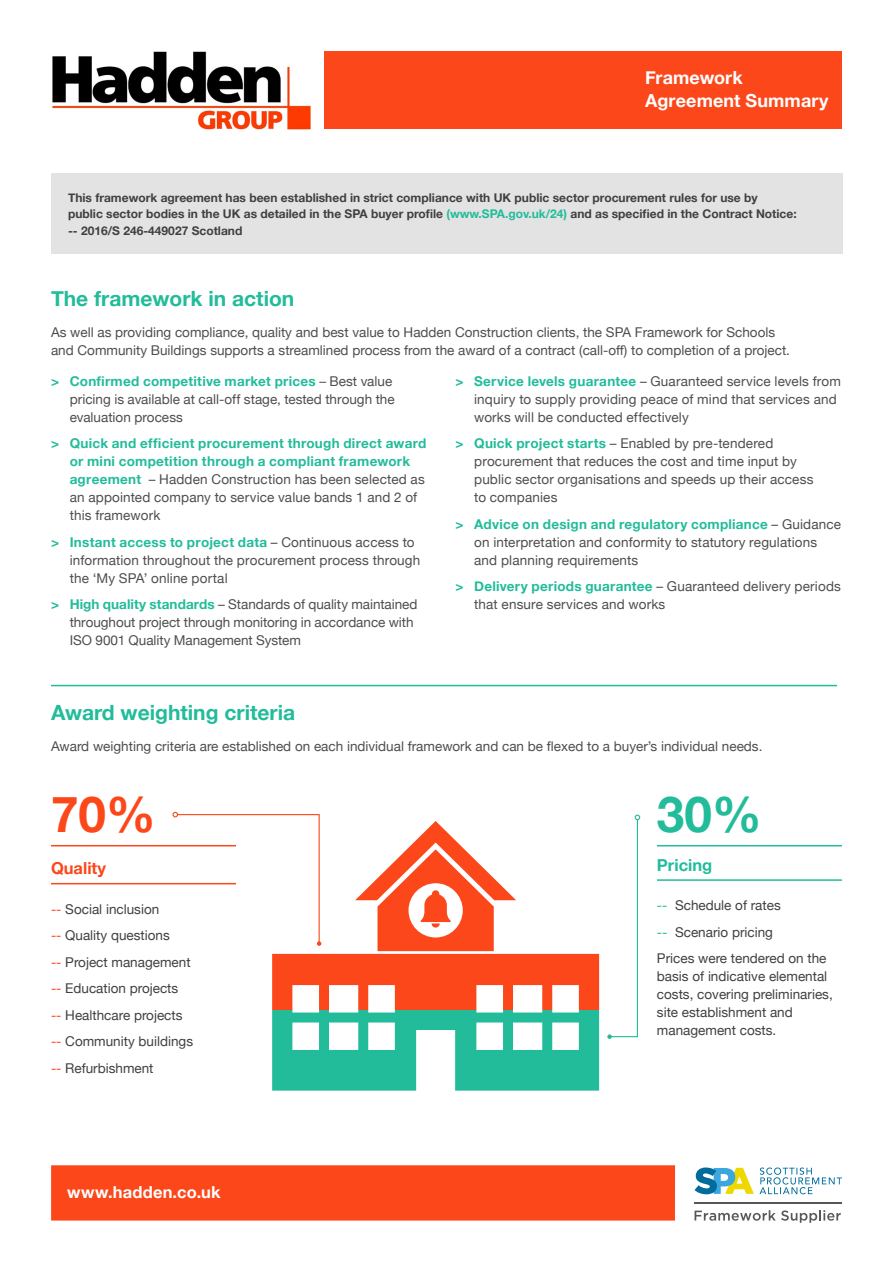
<style>
.page{position:relative;width:893px;height:1263px;background:#fff}
.page>*{position:absolute;margin:0;border:0;box-sizing:border-box;transform-origin:0 0}
.t1{font:700 49.5px "Helvetica Neue";color:#22bc9b}
.t2{font:700 49.5px "Helvetica Neue";color:#fc471a}
.t3{font:700 21px "Helvetica Neue";color:#22bc9b}
.t4{font:700 18px/22.5px "Helvetica Neue";letter-spacing:.005em;color:#fff}
.t5{font:700 16.5px "Helvetica Neue";letter-spacing:.01em;color:#fff}
.t6{font:700 16.5px "Helvetica Neue";color:#22bc9b}
.t7{font:700 16.5px "Helvetica Neue";color:#fc471a}
.t8{font:13.5px/18px "Helvetica Neue";color:#4f4d4d}
.t9{font:13.5px/26.5px "Helvetica Neue";color:#414040}
.t10{font:700 13.5px/18px "Helvetica Neue";letter-spacing:.02em;color:#22bc9b}
.t11{font:700 12px/16.5px "Helvetica Neue";color:#414040}
.s1{color:#22bc9b}
.s2{font-weight:700;color:#22bc9b}
.s3{color:#575756}
.s4{font-weight:400;color:#4f4d4d}
.s5{color:#fc471a}
</style>
<div class="page">
<hr style="left:51px;top:685px;width:786px;height:1px;background:#22bc9b">
<hr style="left:657px;top:845px;width:185px;height:1px;background:#22bc9b">
<hr style="left:657px;top:879px;width:185px;height:2px;background:#22bc9b">
<hr style="left:51px;top:845px;width:185px;height:1px;background:#fc471a">
<hr style="left:51px;top:883px;width:185px;height:1px;background:#fc471a">
<svg style="left:607px;top:815px;width:33px;height:224px"></svg>
<svg style="left:172px;top:812px;width:148px;height:73px"></svg>
<div style="left:51px;top:173px;width:791px;height:81px;background:#e3e3e3"></div>
<svg style="left:272px;top:821px;width:327px;height:189px"></svg>
<svg style="left:272px;top:1010px;width:327px;height:80px;fill:#22bc9b"></svg>
<div style="left:324px;top:51px;width:518px;height:78px;background:#fc471a"></div>
<img style="left:52px;top:51px;width:259px;height:79px">
<div style="left:51px;top:1165px;width:624px;height:55px;background:#fc471a"></div>
<hr style="left:694px;top:1202px;width:148px;height:1px;background:#575756">
<svg style="left:694px;top:1210px;width:147px;height:13px"></svg>
<svg style="left:694px;top:1167px;width:148px;height:27px"></svg>
<h3 class="t4" style="left:645px;top:66px;width:185px">Framework<br>Agreement Summary</h3>
<p class="t11" style="left:68px;top:189px;width:730px">This framework agreement has been established in strict compliance with UK public sector procurement rules for use by<br>public sector bodies in the UK as detailed in the SPA buyer profile <span class="s1">(www.SPA.gov.uk/24)</span> and as specified in the Contract Notice: -- 2016/S 246-449027 Scotland</p>
<h2 class="t3" style="left:51px;top:286px;width:245px">The framework in action</h2>
<p class="t8" style="left:51px;top:323px;width:740px">As well as providing compliance, quality and best value to Hadden Construction clients, the SPA Framework for Schools and Community Buildings supports a streamlined process from the award of a contract (call-off) to completion of a project.</p>
<p class="t8" style="left:70px;top:372px;width:326px;text-indent:-19px"><span class="s2">&gt; Confirmed competitive market prices</span> <span class="s3">–</span> Best value pricing is available at call-off stage, tested through the evaluation process</p>
<p class="t10" style="left:70px;top:434px;width:358px;text-indent:-19px">&gt; Quick and efficient procurement through direct award or mini competition through a compliant framework agreement <span class="s4">– Hadden Construction has been selected as an appointed company to service value bands 1 and 2 of this framework</span></p>
<p class="t8" style="left:70px;top:533px;width:352px;text-indent:-19px"><span class="s2">&gt; Instant access to project data</span> – Continuous access to information throughout the procurement process through the ‘My SPA’ online portal</p>
<p class="t8" style="left:70px;top:595px;width:349px;text-indent:-19px"><span class="s2">&gt; High quality standards</span> – Standards of quality maintained throughout project through monitoring in accordance with<br>ISO 9001 Quality Management System</p>
<p class="t8" style="left:474px;top:372px;width:368px;text-indent:-19px"><span class="s2">&gt; Service levels guarantee</span> – Guaranteed service levels from inquiry to supply providing peace of mind that services and works will be conducted effectively</p>
<p class="t8" style="left:474px;top:434px;width:341px;text-indent:-19px"><span class="s2">&gt; Quick project starts</span> – Enabled by pre-tendered procurement that reduces the cost and time input by public sector organisations and speeds up their access to companies</p>
<p class="t8" style="left:474px;top:514px;width:368px;text-indent:-19px"><span class="s2">&gt; Advice on design and regulatory compliance</span> – Guidance on interpretation and conformity to statutory regulations and planning requirements</p>
<p class="t8" style="left:474px;top:577px;width:368px;text-indent:-19px"><span class="s2">&gt; Delivery periods guarantee</span> – Guaranteed delivery periods that ensure services and works</p>
<h2 class="t3" style="left:51px;top:700px;width:246px">Award weighting criteria</h2>
<p class="t8" style="left:51px;top:737px;width:713px">Award weighting criteria are established on each individual framework and can be flexed to a buyer’s individual needs.</p>
<h1 class="t2" style="left:51px;top:784px;width:106px">70%</h1>
<p class="t7" style="left:51px;top:858px;width:56px">Quality</p>
<p class="t9" style="left:51px;top:895px;width:144px"><span class="s5">--</span> Social inclusion<br><span class="s5">--</span> Quality questions<br><span class="s5">--</span> Project management <span class="s5">--</span> Education projects<br><span class="s5">--</span> Healthcare projects <span class="s5">--</span> Community buildings <span class="s5">--</span> Refurbishment</p>
<p class="t5" style="left:67px;top:1182px;width:155px">www.hadden.co.uk</p>
<h1 class="t1" style="left:657px;top:784px;width:106px">30%</h1>
<p class="t6" style="left:657px;top:855px;width:57px">Pricing</p>
<p class="t9" style="left:657px;top:892px;width:171px"><span class="s1">--</span> Schedule of rates<br><span class="s1">--</span> Scenario pricing<br>Prices were tendered on the</p>
<p class="t9" style="left:657px;top:967px;width:177px;line-height:18px">basis of indicative elemental costs, covering preliminaries, site establishment and management costs.</p>
</div>
